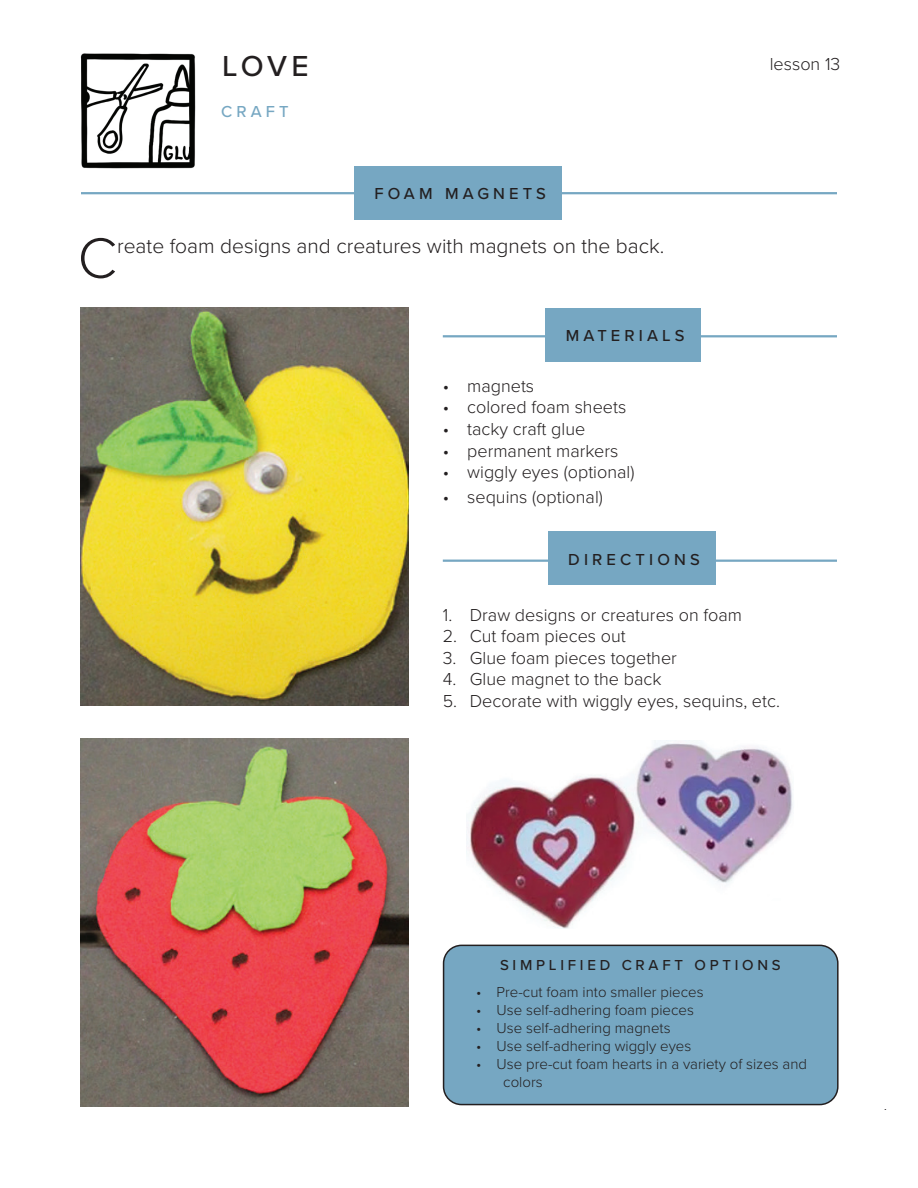
<style>
.page{position:relative;width:918px;height:1188px;background:#fff}
.page>*{position:absolute;margin:0;border:0;box-sizing:border-box;transform-origin:0 0}
.t1{font:300 58.8px "Proxima Nova";color:#231f20}
.t2{font:500 30px "Proxima Nova";color:#231f20}
.t3{font:300 21px "Proxima Nova";color:#231f20}
.t4{font:300 18px "Proxima Nova";color:#231f20}
.t5{font:500 16.5px "Proxima Nova";letter-spacing:.25em;color:#231f20}
.t6{font:500 16.5px "Proxima Nova";letter-spacing:.25em;color:#76a7c2}
.t7{font:300 15px/18px "Proxima Nova";color:#231f20}
.t8{font:500 15px "Proxima Nova";letter-spacing:.25em;color:#231f20}
</style>
<div class="page">
<img style="left:466px;top:740px;width:327px;height:189px">
<img style="left:80px;top:53px;width:163px;height:142px">
<hr style="left:81px;top:192px;width:756px;height:2px;background:#76a7c2">
<div style="left:354px;top:166px;width:208px;height:54px;background:#76a7c2"></div>
<hr style="left:443px;top:335px;width:394px;height:2px;background:#76a7c2">
<div style="left:545px;top:308px;width:156px;height:53px;background:#76a7c2"></div>
<hr style="left:443px;top:560px;width:394px;height:2px;background:#76a7c2">
<div style="left:444px;top:945px;width:394px;height:160px;background:#76a7c2;border-radius:18px"></div>
<div style="left:443px;top:945px;width:396px;height:160px;border:2px solid #231f20;border-radius:18px"></div>
<img style="left:81px;top:739px;width:327px;height:367px">
<img style="left:81px;top:307px;width:327px;height:398px">
<div style="left:548px;top:532px;width:168px;height:53px;background:#76a7c2"></div>
<h2 class="t2" style="left:222px;top:44px;width:88px">LOVE</h2>
<p class="t6" style="left:221px;top:99px;width:69px">CRAFT</p>
<p class="t5" style="left:374px;top:182px;width:173px">FOAM MAGNETS</p>
<h1 class="t1" style="left:78px;top:214px;width:41px">C</h1>
<p class="t3" style="left:117px;top:230px;width:549px">reate foam designs and creatures with magnets on the back.</p>
<p class="t5" style="left:566px;top:323px;width:120px">MATERIALS</p>
<p class="t4" style="left:443px;top:372px;width:93px">• magnets</p>
<p class="t4" style="left:443px;top:394px;width:185px">• colored foam sheets</p>
<p class="t4" style="left:443px;top:416px;width:144px">• tacky craft glue</p>
<p class="t4" style="left:443px;top:437px;width:177px">• permanent markers</p>
<p class="t4" style="left:443px;top:459px;width:193px">• wiggly eyes (optional)</p>
<p class="t4" style="left:443px;top:484px;width:162px">• sequins (optional)</p>
<p class="t5" style="left:568px;top:547px;width:133px">DIRECTIONS</p>
<p class="t4" style="left:770px;top:51px;width:72px">lesson 13</p>
<p class="t4" style="left:443px;top:601px;width:301px">1. Draw designs or creatures on foam</p>
<p class="t4" style="left:443px;top:623px;width:185px">2. Cut foam pieces out</p>
<p class="t4" style="left:443px;top:644px;width:236px">3. Glue foam pieces together</p>
<p class="t4" style="left:443px;top:666px;width:220px">4. Glue magnet to the back</p>
<p class="t4" style="left:443px;top:688px;width:339px">5. Decorate with wiggly eyes, sequins, etc.</p>
<p class="t8" style="left:500px;top:954px;width:282px">SIMPLIFIED CRAFT OPTIONS</p>
<p class="t7" style="left:476px;top:982px;width:229px">• Pre-cut foam into smaller pieces</p>
<p class="t7" style="left:476px;top:1000px;width:219px">• Use self-adhering foam pieces</p>
<p class="t7" style="left:476px;top:1018px;width:196px">• Use self-adhering magnets</p>
<p class="t7" style="left:476px;top:1036px;width:217px">• Use self-adhering wiggly eyes</p>
<p class="t7" style="left:503px;top:1054px;width:305px;text-indent:-27px">• Use pre-cut foam hearts in a variety of sizes and colors</p>
</div>
